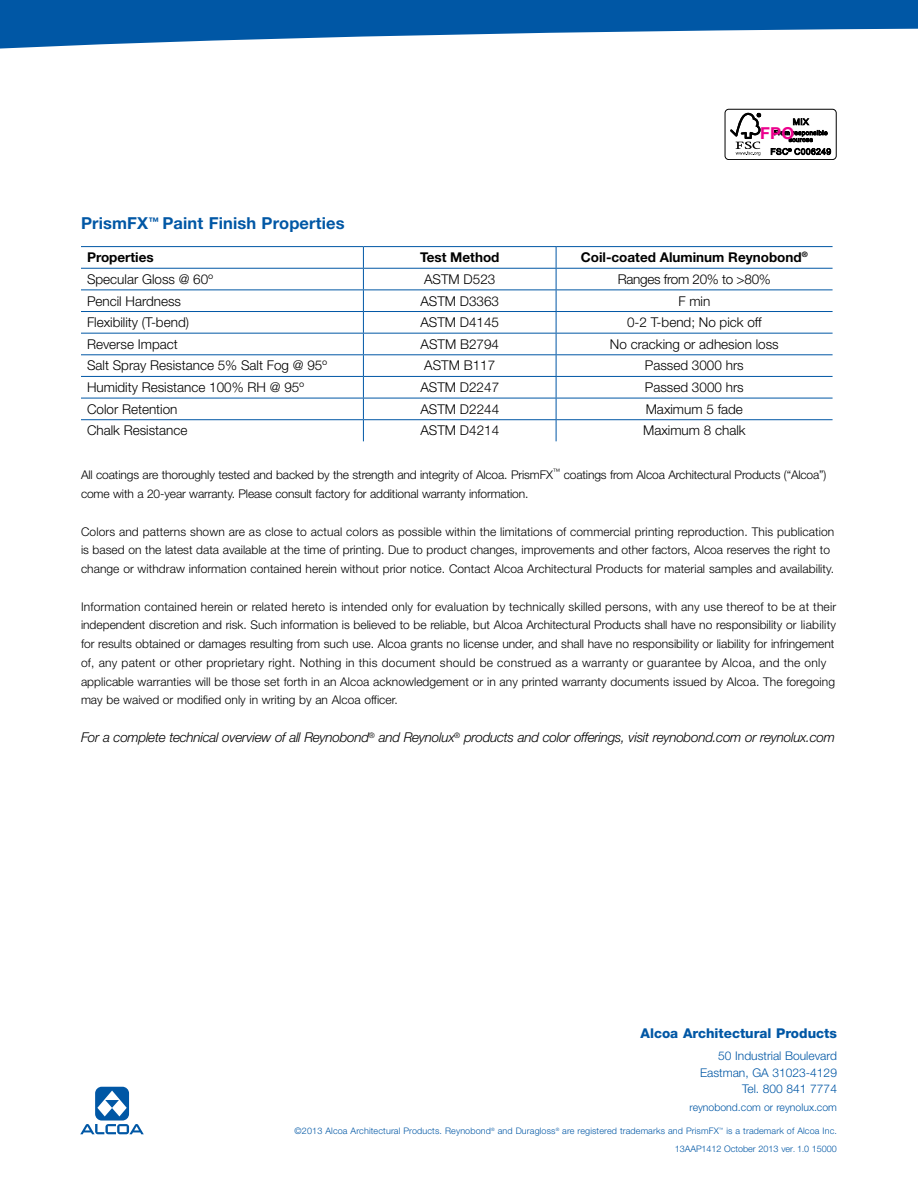
<style>
.page{position:relative;width:918px;height:1188px;background:#fff}
.page>*{position:absolute;margin:0;border:0;box-sizing:border-box;transform-origin:0 0}
.t1{font:700 16.5px "Helvetica Neue LT Std";letter-spacing:.01em;color:#0057a5}
.t2{font:700 16.5px "Helvetica Neue LT Std";color:#ec008c}
.t3{font:300 13.5px "Helvetica Neue LT Std";color:#000}
.t4{font:italic 300 13.5px "Helvetica Neue LT Std";letter-spacing:-.02em;color:#000}
.t5{font:700 13.5px "Helvetica Neue LT Std";color:#000}
.t6{font:800 13.5px "Helvetica Neue LT Std";color:#0057a5}
.t7{font:300 13.5px "Helvetica Neue LT Std";letter-spacing:-.02em;color:#000}
.t8{font:300 12px/18.8px "Helvetica Neue LT Std";color:#000}
.t9{font:300 12px/16.5px "Helvetica Neue LT Std";color:#0057a5;text-align:right}
.t10{font:300 10.5px "Helvetica Neue LT Std";color:#0057a5}
.t11{font:300 9px/18px "Helvetica Neue LT Std";letter-spacing:.015em;color:#0057a5;text-align:right}
</style>
<div class="page">
<svg style="left:80px;top:1087px;width:64px;height:47px"></svg>
<svg style="left:0;top:0;width:918px;height:49px;fill:#0057a5"></svg>
<hr style="left:363px;top:290px;width:193px;height:1px;background:#0057a5">
<hr style="left:556px;top:290px;width:277px;height:1px;background:#0057a5">
<hr style="left:363px;top:311px;width:193px;height:1px;background:#0057a5">
<hr style="left:556px;top:311px;width:277px;height:1px;background:#0057a5">
<hr style="left:363px;top:333px;width:193px;height:1px;background:#0057a5">
<hr style="left:556px;top:333px;width:277px;height:1px;background:#0057a5">
<hr style="left:363px;top:354px;width:193px;height:1px;background:#0057a5">
<hr style="left:556px;top:354px;width:277px;height:1px;background:#0057a5">
<hr style="left:363px;top:376px;width:193px;height:1px;background:#0057a5">
<hr style="left:556px;top:376px;width:277px;height:1px;background:#0057a5">
<hr style="left:363px;top:398px;width:193px;height:1px;background:#0057a5">
<hr style="left:556px;top:398px;width:277px;height:1px;background:#0057a5">
<hr style="left:81px;top:290px;width:282px;height:1px;background:#0057a5">
<hr style="left:81px;top:311px;width:282px;height:1px;background:#0057a5">
<hr style="left:81px;top:333px;width:282px;height:1px;background:#0057a5">
<hr style="left:81px;top:354px;width:282px;height:1px;background:#0057a5">
<hr style="left:81px;top:376px;width:282px;height:1px;background:#0057a5">
<hr style="left:81px;top:398px;width:282px;height:1px;background:#0057a5">
<hr style="left:81px;top:419px;width:282px;height:1px;background:#0057a5">
<hr style="left:363px;top:419px;width:193px;height:1px;background:#0057a5">
<hr style="left:556px;top:419px;width:277px;height:1px;background:#0057a5">
<hr style="left:81px;top:246px;width:282px;height:1px;background:#0057a5">
<hr style="left:363px;top:246px;width:193px;height:1px;background:#0057a5">
<svg style="left:363px;top:247px;width:1px;height:194px"></svg>
<hr style="left:556px;top:246px;width:277px;height:1px;background:#0057a5">
<svg style="left:556px;top:247px;width:1px;height:194px"></svg>
<hr style="left:81px;top:268px;width:282px;height:1px;background:#0057a5">
<hr style="left:363px;top:268px;width:193px;height:1px;background:#0057a5">
<hr style="left:556px;top:268px;width:277px;height:1px;background:#0057a5">
<div style="left:725px;top:109px;width:112px;height:51px;border:1px solid #000;border-radius:4px"></div>
<svg style="left:730px;top:113px;width:31px;height:43px"></svg>
<svg style="left:774px;top:118px;width:54px;height:24px"></svg>
<svg style="left:771px;top:148px;width:60px;height:7px"></svg>
<h1 class="t1" style="left:81px;top:213px;width:265px">PrismFX<sup>™</sup> Paint Finish Properties</h1>
<h1 class="t2" style="left:760px;top:123px;width:35px">FPO</h1>
<p class="t5" style="left:87px;top:249px;width:68px">Properties</p>
<p class="t5" style="left:420px;top:249px;width:81px">Test Method</p>
<p class="t5" style="left:581px;top:249px;width:228px">Coil-coated Aluminum Reynobond<sup>®</sup></p>
<p class="t3" style="left:87px;top:271px;width:127px">Specular Gloss @ 60º</p>
<p class="t3" style="left:424px;top:271px;width:73px">ASTM D523</p>
<p class="t7" style="left:618px;top:271px;width:155px">Ranges from 20% to &gt;80%</p>
<p class="t3" style="left:87px;top:292px;width:96px">Pencil Hardness</p>
<p class="t3" style="left:420px;top:292px;width:80px">ASTM D3363</p>
<p class="t3" style="left:678px;top:292px;width:33px">F min</p>
<p class="t3" style="left:87px;top:314px;width:104px">Flexibility (T-bend)</p>
<p class="t3" style="left:420px;top:314px;width:80px">ASTM D4145</p>
<p class="t3" style="left:627px;top:314px;width:136px">0-2 T-bend; No pick off</p>
<p class="t3" style="left:87px;top:336px;width:92px">Reverse Impact</p>
<p class="t3" style="left:421px;top:336px;width:80px">ASTM B2794</p>
<p class="t3" style="left:610px;top:336px;width:170px">No cracking or adhesion loss</p>
<p class="t3" style="left:87px;top:357px;width:241px">Salt Spray Resistance 5% Salt Fog @ 95º</p>
<p class="t3" style="left:424px;top:357px;width:73px">ASTM B117</p>
<p class="t3" style="left:645px;top:357px;width:100px">Passed 3000 hrs</p>
<p class="t3" style="left:87px;top:379px;width:218px">Humidity Resistance 100% RH @ 95º</p>
<p class="t3" style="left:420px;top:379px;width:80px">ASTM D2247</p>
<p class="t3" style="left:645px;top:379px;width:100px">Passed 3000 hrs</p>
<p class="t3" style="left:87px;top:401px;width:92px">Color Retention</p>
<p class="t3" style="left:420px;top:401px;width:80px">ASTM D2244</p>
<p class="t3" style="left:646px;top:401px;width:99px">Maximum 5 fade</p>
<p class="t3" style="left:87px;top:422px;width:102px">Chalk Resistance</p>
<p class="t3" style="left:420px;top:422px;width:80px">ASTM D4214</p>
<p class="t3" style="left:643px;top:422px;width:104px">Maximum 8 chalk</p>
<p class="t8" style="left:81px;top:466px;width:747px">All coatings are thoroughly tested and backed by the strength and integrity of Alcoa. PrismFX<sup>™</sup> coatings from Alcoa Architectural Products (“Alcoa”) come with a 20-year warranty. Please consult factory for additional warranty information.</p>
<p class="t8" style="left:81px;top:522px;width:755px">Colors and patterns shown are as close to actual colors as possible within the limitations of commercial printing reproduction. This publication is based on the latest data available at the time of printing. Due to product changes, improvements and other factors, Alcoa reserves the right to change or withdraw information contained herein without prior notice. Contact Alcoa Architectural Products for material samples and availability.</p>
<p class="t8" style="left:81px;top:597px;width:757px">Information contained herein or related hereto is intended only for evaluation by technically skilled persons, with any use thereof to be at their independent discretion and risk. Such information is believed to be reliable, but Alcoa Architectural Products shall have no responsibility or liability for results obtained or damages resulting from such use. Alcoa grants no license under, and shall have no responsibility or liability for infringement of, any patent or other proprietary right. Nothing in this document should be construed as a warranty or guarantee by Alcoa, and the only applicable warranties will be those set forth in an Alcoa acknowledgement or in any printed warranty documents issued by Alcoa. The foregoing may be waived or modified only in writing by an Alcoa officer.</p>
<p class="t4" style="left:81px;top:729px;width:756px">For a complete technical overview of all Reynobond<sup>®</sup> and Reynolux<sup>®</sup> products and color offerings, visit reynobond.com or reynolux.com</p>
<p class="t6" style="left:641px;top:1025px;width:198px">Alcoa Architectural Products</p>
<p class="t9" style="left:700px;top:1047px;width:138px">50 Industrial Boulevard<br>Eastman, GA 31023-4129<br>Tel. 800 841 7774</p>
<p class="t10" style="left:690px;top:1101px;width:149px">reynobond.com or reynolux.com</p>
<p class="t11" style="left:295px;top:1121px;width:544px">©2013 Alcoa Architectural Products. Reynobond<sup>®</sup> and Duragloss<sup>®</sup> are registered trademarks and PrismFX<sup>™</sup> is a trademark of Alcoa Inc.<br>13AAP1412 October 2013 ver. 1.0 15000</p>
</div>
